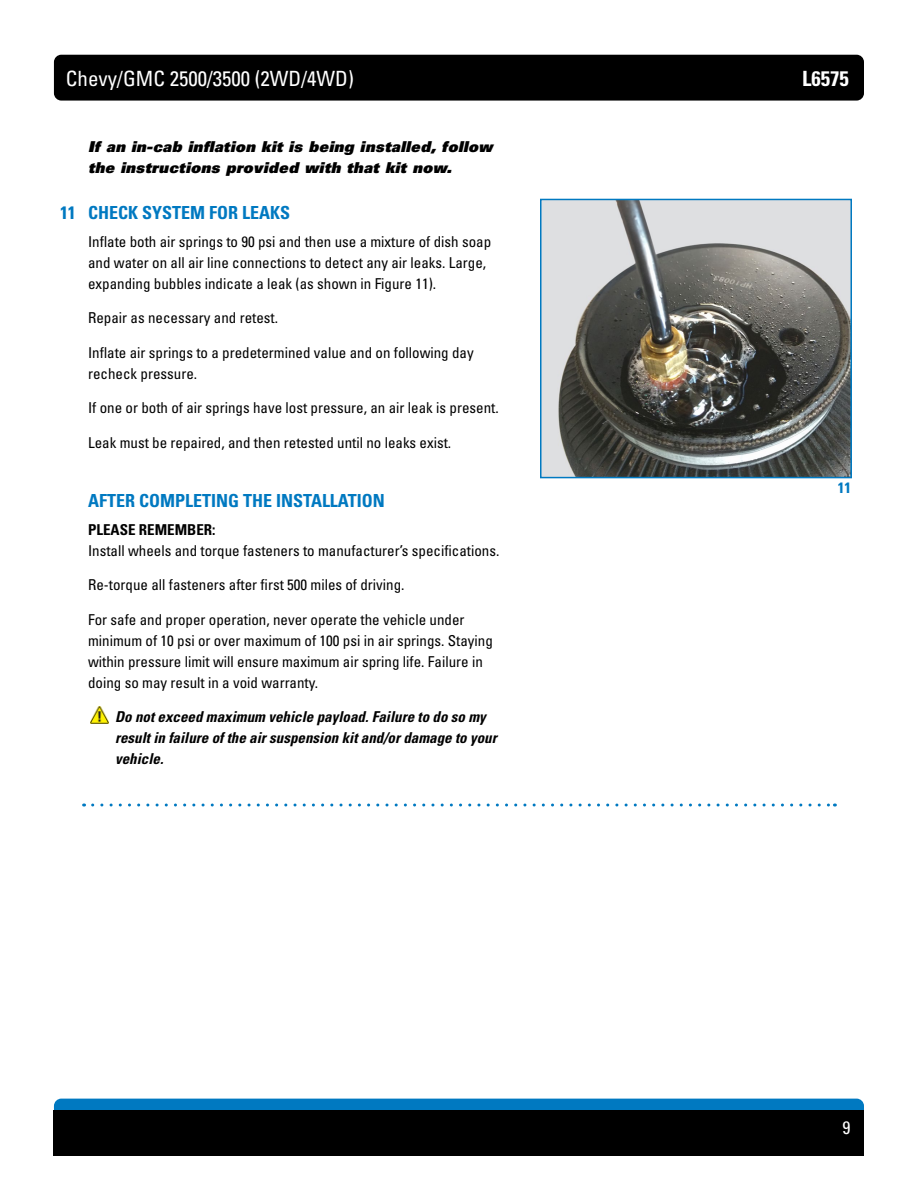
<style>
.page{position:relative;width:918px;height:1188px;background:#fff}
.page>*{position:absolute;margin:0;border:0;box-sizing:border-box;transform-origin:0 0}
.t1{font:condensed 21px "Univers LT Std";color:#fff}
.t2{font:700 condensed 21px "Univers LT Std";color:#fff}
.t3{font:700 condensed 18px "Univers LT Std";color:#0079c1}
.t4{font:condensed 18px "Univers LT Std";color:#fff}
.t5{font:condensed 15px/21px "Univers LT Std";color:#000}
.t6{font:italic 700 condensed 15px/21px "Univers LT Std";color:#000}
.t7{font:15px/21px "Univers LT Std X Black Obl";letter-spacing:.025em;color:#000}
.t8{font:700 condensed 15px "Univers LT Std";color:#000}
.t9{font:700 condensed 15px "Univers LT Std";color:#0079c1}
</style>
<div class="page">
<div style="left:54px;top:55px;width:810px;height:46px;background:#000;border-radius:7px"></div>
<div style="left:54px;top:1099px;width:810px;height:45px;background:#0079c1;border-radius:7px"></div>
<div style="left:54px;top:1110px;width:810px;height:46px;background:#000"></div>
<img style="left:543px;top:202px;width:306px;height:273px">
<div style="left:540px;top:199px;width:312px;height:279px;border:2px solid #0079c1"></div>
<img style="left:90px;top:707px;width:19px;height:16px">
<svg style="left:93px;top:804px;width:742px;height:3px"></svg>
<h1 class="t1" style="left:66px;top:65px;width:290px">Chevy/GMC 2500/3500 (2WD/4WD)</h1>
<h1 class="t2" style="left:802px;top:65px;width:48px">L6575</h1>
<p class="t7" style="left:88px;top:136px;width:406px">If an in-cab inflation kit is being installed, follow the instructions provided with that kit now.</p>
<p class="t3" style="left:60px;top:201px;width:232px">11 CHECK SYSTEM FOR LEAKS</p>
<p class="t5" style="left:88px;top:231px;width:405px">Inflate both air springs to 90 psi and then use a mixture of dish soap and water on all air line connections to detect any air leaks. Large, expanding bubbles indicate a leak (as shown in Figure 11).</p>
<p class="t5" style="left:88px;top:307px;width:191px">Repair as necessary and retest.</p>
<p class="t5" style="left:88px;top:342px;width:387px">Inflate air springs to a predetermined value and on following day recheck pressure.</p>
<p class="t5" style="left:88px;top:397px;width:412px">If one or both of air springs have lost pressure, an air leak is present.</p>
<p class="t5" style="left:88px;top:432px;width:365px">Leak must be repaired, and then retested until no leaks exist.</p>
<p class="t3" style="left:88px;top:490px;width:298px">AFTER COMPLETING THE INSTALLATION</p>
<p class="t8" style="left:88px;top:520px;width:129px">PLEASE REMEMBER:</p>
<p class="t5" style="left:88px;top:540px;width:413px">Install wheels and torque fasteners to manufacturer’s specifications.</p>
<p class="t5" style="left:88px;top:574px;width:318px">Re-torque all fasteners after first 500 miles of driving.</p>
<p class="t5" style="left:88px;top:609px;width:406px">For safe and proper operation, never operate the vehicle under minimum of 10 psi or over maximum of 100 psi in air springs. Staying within pressure limit will ensure maximum air spring life. Failure in doing so may result in a void warranty.</p>
<p class="t6" style="left:115px;top:707px;width:383px">Do not exceed maximum vehicle payload. Failure to do so my result in failure of the air suspension kit and/or damage to your vehicle.</p>
<p class="t9" style="left:838px;top:478px;width:15px">11</p>
<p class="t4" style="left:843px;top:1116px;width:9px">9</p>
</div>
